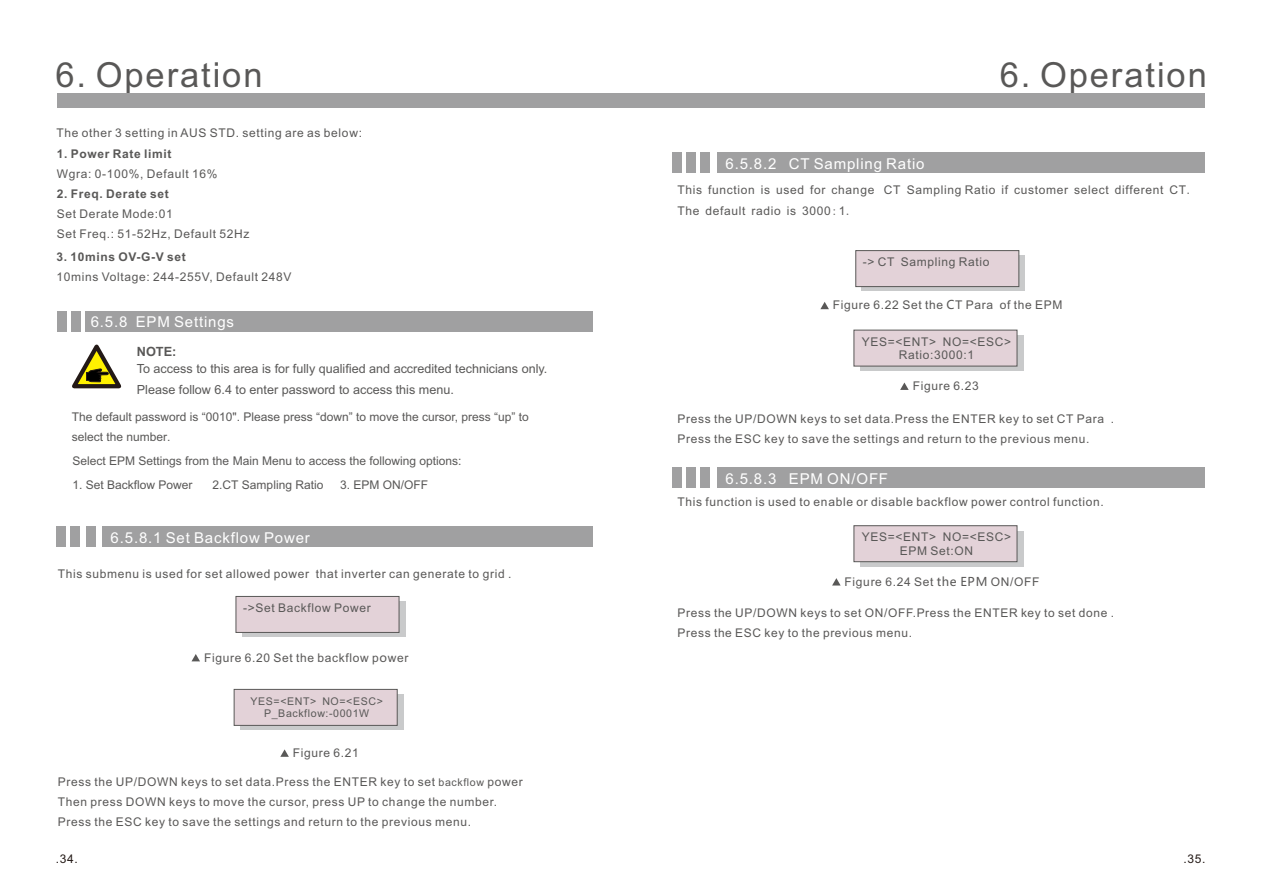
<style>
.page{position:relative;width:1263px;height:893px;background:#fff}
.page>*{position:absolute;margin:0;border:0;box-sizing:border-box;transform-origin:0 0}
.t1{font:34.5px "Arial";letter-spacing:.055em;color:#595857}
.t2{font:15px "Arial";letter-spacing:.055em;color:#fff}
.t3{font:700 12.75px "Arial";color:#595857}
.t4{font:12.6px/21.1px "Arial";color:#595857}
.t5{font:12px/20.1px "Arial";letter-spacing:.055em;color:#595857}
.t6{font:12px/20.1px "Arial";color:#595857}
.t7{font:700 12px "Arial";letter-spacing:.055em;color:#595857}
.t8{font:12px "Arial";color:#231916}
.t9{font:10.65px/11.9px "Arial";letter-spacing:.055em;color:#595857;text-align:center}
.s1{font-family:"Sim Sun"}
.s2{font-family:"Microsoft Ya Hei"}
.s3{font-family:"Arial Unicode MS"}
.s4{font-size:10.65px}
</style>
<div class="page">
<div style="left:57px;top:93px;width:1147px;height:15px;background:#a0a0a1"></div>
<div style="left:57px;top:311px;width:9px;height:20px;background:#a0a0a1"></div>
<div style="left:85px;top:311px;width:508px;height:20px;background:#a0a0a1"></div>
<div style="left:71px;top:311px;width:9px;height:20px;background:#a0a0a1"></div>
<svg style="left:72px;top:344px;width:50px;height:45px"></svg>
<div style="left:102px;top:526px;width:491px;height:20px;background:#a0a0a1"></div>
<div style="left:57px;top:526px;width:9px;height:20px;background:#a0a0a1"></div>
<div style="left:71px;top:526px;width:9px;height:20px;background:#a0a0a1"></div>
<div style="left:242px;top:601px;width:163px;height:36px;background:#c9cacb"></div>
<svg style="left:235px;top:596px;width:165px;height:37px"></svg>
<svg style="left:191px;top:654px;width:9px;height:7px"></svg>
<svg style="left:280px;top:749px;width:9px;height:8px"></svg>
<div style="left:240px;top:694px;width:163px;height:36px;background:#c9cacb"></div>
<svg style="left:233px;top:688px;width:165px;height:38px"></svg>
<div style="left:86px;top:526px;width:9px;height:20px;background:#a0a0a1"></div>
<div style="left:717px;top:153px;width:487px;height:20px;background:#a0a0a1"></div>
<div style="left:672px;top:153px;width:9px;height:20px;background:#a0a0a1"></div>
<div style="left:686px;top:153px;width:9px;height:20px;background:#a0a0a1"></div>
<div style="left:862px;top:255px;width:163px;height:36px;background:#c9cacb"></div>
<svg style="left:855px;top:250px;width:165px;height:37px"></svg>
<svg style="left:820px;top:302px;width:9px;height:7px"></svg>
<svg style="left:900px;top:382px;width:9px;height:8px"></svg>
<div style="left:860px;top:335px;width:163px;height:36px;background:#c9cacb"></div>
<svg style="left:853px;top:329px;width:165px;height:38px"></svg>
<div style="left:700px;top:153px;width:10px;height:20px;background:#a0a0a1"></div>
<div style="left:717px;top:467px;width:487px;height:21px;background:#a0a0a1"></div>
<div style="left:672px;top:467px;width:9px;height:21px;background:#a0a0a1"></div>
<div style="left:686px;top:467px;width:9px;height:21px;background:#a0a0a1"></div>
<svg style="left:832px;top:578px;width:9px;height:7px"></svg>
<div style="left:860px;top:531px;width:163px;height:36px;background:#c9cacb"></div>
<svg style="left:853px;top:525px;width:165px;height:38px"></svg>
<div style="left:700px;top:467px;width:10px;height:21px;background:#a0a0a1"></div>
<h1 class="t1" style="left:55px;top:61px;width:209px">6. Operation</h1>
<h1 class="t1" style="left:1000px;top:61px;width:209px">6. Operation</h1>
<p class="t5" style="left:56px;top:124px;width:307px">The other 3 setting in AUS STD. setting are as below:</p>
<p class="t7" style="left:57px;top:149px;width:116px">1. Power Rate limit</p>
<p class="t5" style="left:57px;top:165px;width:162px">Wgra: 0-100%, Default 16%</p>
<p class="t7" style="left:57px;top:189px;width:114px">2. Freq. Derate set</p>
<p class="t5" style="left:57px;top:204px;width:194px">Set Derate Mode:01<br>Set Freq.: 51-52Hz, Default 52Hz</p>
<p class="t7" style="left:57px;top:252px;width:131px">3. 10mins OV-G-V set</p>
<p class="t5" style="left:57px;top:267px;width:237px">10mins Voltage: 244-255V, Default 248V</p>
<p class="t2" style="left:726px;top:158px;width:200px">6.5.8.2 CT Sampling Ratio</p>
<p class="t5" style="left:677px;top:181px;width:517px">This function is used for change CT Sampling Ratio if customer select different CT<span class="s1">.<br></span>The default radio is 3000<span class="s1">:</span>1<span class="s1">.</span></p>
<p class="t5" style="left:863px;top:253px;width:128px">-&gt; CT Sampling Ratio</p>
<p class="t5" style="left:833px;top:296px;width:231px">Figure 6.22 Set the <span class="s2">C</span>T Para of the EPM</p>
<p class="t2" style="left:91px;top:316px;width:145px">6.5.8 EPM Settings</p>
<p class="t3" style="left:137px;top:347px;width:41px">NOTE:</p>
<p class="t4" style="left:137px;top:359px;width:412px">To access to this area is for fully qualified and accredited technicians only.<br>Please follow 6.4 to enter password to access this menu.</p>
<p class="t6" style="left:72px;top:408px;width:459px">The default password is “0010". Please press “down” to move the cursor, press “up” to select the number.</p>
<p class="t6" style="left:73px;top:452px;width:390px">Select <span class="s3">E</span>PM Settings from the Main Menu to access the following options:</p>
<p class="t6" style="left:73px;top:476px;width:122px">1. Set Backf<span class="s3">l</span>ow Power</p>
<p class="t6" style="left:213px;top:476px;width:112px">2.CT S<span class="s3">a</span>mpl<span class="s3">i</span>ng Ratio</p>
<p class="t5" style="left:340px;top:476px;width:90px">3. EPM ON/OFF</p>
<p class="t2" style="left:111px;top:532px;width:201px">6.5.8.1 Set Backflow Power</p>
<p class="t5" style="left:58px;top:565px;width:455px">This submenu is used for set allowed power that inverter can generate to grid .</p>
<p class="t5" style="left:243px;top:599px;width:129px">-&gt;Set Backflow Power</p>
<p class="t5" style="left:204px;top:648px;width:206px">Figure 6.20 Set the backflow p<span class="s2">o</span>wer</p>
<p class="t9" style="left:251px;top:697px;width:134px">YES=&lt;ENT&gt; NO=&lt;ESC&gt;<br>P_Backflow:-0001W</p>
<p class="t5" style="left:293px;top:744px;width:68px">Figure 6.21</p>
<p class="t5" style="left:58px;top:773px;width:466px">Press the UP/DOWN keys to set data.Press the ENTER key to set <span class="s4">backflow</span> power<br>Then press DOWN keys to move the cursor, press UP to change the number.<br>Press the ESC key to save the settings and return to the previous menu.</p>
<p class="t5" style="left:862px;top:336px;width:151px;line-height:13.4px;text-align:center">YES=&lt;ENT&gt; NO=&lt;ESC&gt;<br>Ratio:3000:1</p>
<p class="t5" style="left:913px;top:377px;width:68px">Figure 6.23</p>
<p class="t5" style="left:677px;top:410px;width:438px">Press the UP/DOWN keys to set data.Press the ENTER key to set CT Para .<br>Press the ESC key to save the settings and return to the previous menu.</p>
<p class="t2" style="left:726px;top:473px;width:164px">6.5.8.3 EPM ON/OFF</p>
<p class="t5" style="left:677px;top:492px;width:428px">This function is used to enable or disable backflow power control function.</p>
<p class="t5" style="left:862px;top:531px;width:151px;line-height:13.4px;text-align:center">YES=&lt;ENT&gt; NO=&lt;ESC&gt;<br>EPM Set:ON</p>
<p class="t5" style="left:845px;top:572px;width:196px">Figure 6.24 Set <span class="s2">the EPM</span> ON/OFF</p>
<p class="t5" style="left:677px;top:604px;width:438px">Press the UP/DOWN keys to set ON/OFF.Press the ENTER key to set done .<br>Press the ESC key to the previous menu.</p>
<p class="t8" style="left:56px;top:854px;width:24px">.34.</p>
<p class="t8" style="left:1183px;top:854px;width:24px">.35.</p>
</div>
